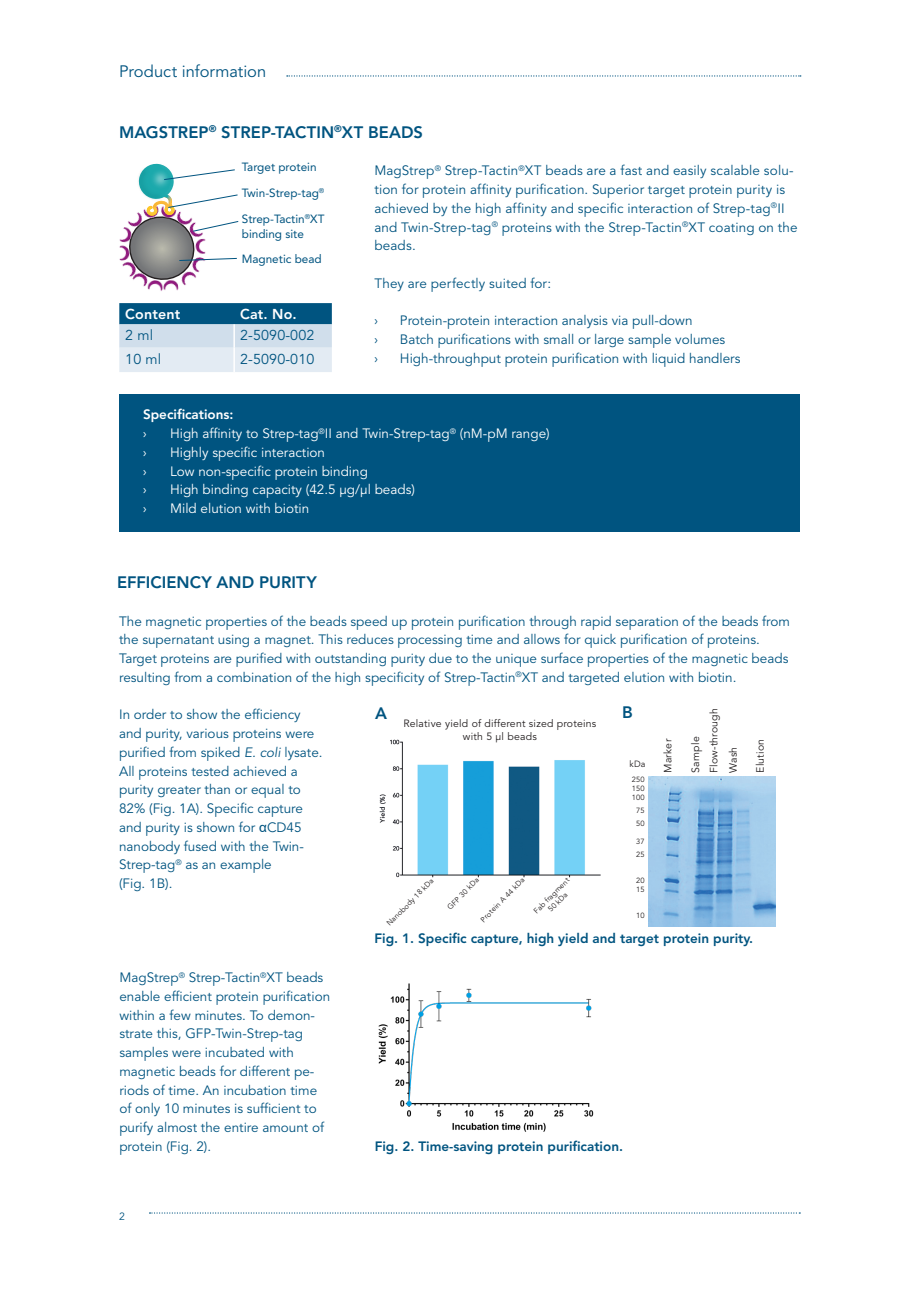
<style>
.page{position:relative;width:919px;height:1289px;background:#fff}
.page>*{position:absolute;margin:0;border:0;box-sizing:border-box;transform-origin:0 0}
.Absatz_Headline_119_12_5{font:800 16.5px "Avenir LT Std";letter-spacing:.005em;color:#005480}
.t1{font:16.5px "Avenir LT Std";color:#005480}
.Fließ{font:800 16.5px "Avenir LT Std";color:#005480}
.Tabellentext{font:14.25px "Avenir LT Std";letter-spacing:.01em;color:#005480}
.TabellenHead{font:800 14.25px "Avenir LT Std";letter-spacing:.01em;color:#fff}
.Subline{font:13.5px/18.8px "Avenir LT Std";color:#005480}
.Fließtext_9p_12_5{font:13.5px/18.8px "Avenir LT Std";letter-spacing:.01em;color:#005480}
.t2{font:13.5px "Avenir LT Std";color:#fff}
.Subhead{font:800 13.5px "Avenir LT Std";color:#005480}
.Subline-2{font:800 13.5px "Avenir LT Std";color:#fff}
.t3{font:13.5px "Myriad Pro";color:#fff}
.t4{font:13.5px "Myriad Pro";color:#005480}
.t5{font:11.85px/25.8px "Avenir LT Std";color:#005480}
.Fließ-2{font:10.5px/12.6px "Avenir LT Std";letter-spacing:.02em;color:#231f20;text-align:center}
.t6{font:10.5px "Avenir LT Std";color:#005480}
.Fließ-3{font:9px "Avenir LT Std";color:#231f20}
.Fließ-4{font:7.5px "Avenir LT Std";letter-spacing:.02em;color:#231f20}
.s1{font-style:italic}
.s2{font-family:"Arial"}
</style>
<div class="page">
<svg style="left:149px;top:1212px;width:651px;height:1px"></svg>
<svg style="left:287px;top:75px;width:513px;height:2px"></svg>
<img style="left:177px;top:283px;width:9px;height:8px">
<img style="left:161px;top:283px;width:16px;height:8px">
<img style="left:119px;top:238px;width:7px;height:3px">
<img style="left:119px;top:241px;width:42px;height:50px">
<svg style="left:126px;top:163px;width:113px;height:120px"></svg>
<svg style="left:119px;top:303px;width:213px;height:69px;background:#97b8cd"></svg>
<hr style="left:233px;top:324px;width:2px;height:24px;background:#fff">
<hr style="left:233px;top:348px;width:2px;height:24px;background:#fff">
<img style="left:379px;top:739px;width:222px;height:139px">
<img style="left:648px;top:776px;width:127px;height:150px">
<img style="left:378px;top:983px;width:216px;height:149px">
<div style="left:119px;top:394px;width:680px;height:138px;background:#005480"></div>
<p class="t1" style="left:119px;top:61px;width:149px">Product information</p>
<p class="Absatz_Headline_119_12_5" style="left:119px;top:122px;width:305px">MAGSTREP<sup>®</sup> STREP-TACTIN<sup>®</sup>XT BEADS</p>
<p class="t5" style="left:242px;top:154px;width:84px">Target protein<br>Twin-Strep-tag<sup>®</sup></p>
<p class="t5" style="left:242px;top:212px;width:84px;line-height:14.2px">Strep-Tactin<sup>®</sup>XT binding site</p>
<p class="t5" style="left:242px;top:246px;width:81px">Magnetic bead</p>
<p class="TabellenHead" style="left:125px;top:305px;width:56px">Content</p>
<p class="TabellenHead" style="left:240px;top:305px;width:58px">Cat. No.</p>
<p class="Tabellentext" style="left:125px;top:327px;width:29px">2 ml</p>
<p class="Tabellentext" style="left:240px;top:327px;width:76px">2-5090-002</p>
<p class="Tabellentext" style="left:125px;top:350px;width:37px">10 ml</p>
<p class="Tabellentext" style="left:240px;top:350px;width:76px">2-5090-010</p>
<p class="Fließtext_9p_12_5" style="left:374px;top:162px;width:425px">MagStrep<sup>®</sup> Strep-Tactin<sup>®</sup>XT beads are a fast and easily scalable solu&shy;tion for protein affinity purification. Superior target protein purity is achieved by the high affinity and specific interaction of Strep-tag<sup>®</sup>II and Twin-Strep-tag<sup>®</sup> proteins with the Strep-Tactin<sup>®</sup>XT coating on the beads.</p>
<p class="Fließtext_9p_12_5" style="left:374px;top:274px;width:178px">They are perfectly suited for:</p>
<p class="t4" style="left:374px;top:312px;width:5px">›</p>
<p class="Subline" style="left:400px;top:312px;width:294px">Protein-protein interaction analysis via pull-down</p>
<p class="t4" style="left:374px;top:331px;width:5px">›</p>
<p class="Subline" style="left:400px;top:330px;width:327px">Batch purifications with small or large sample volumes</p>
<p class="t4" style="left:374px;top:350px;width:5px">›</p>
<p class="Subline" style="left:400px;top:349px;width:342px">High-throughput protein purification with liquid handlers</p>
<p class="Subline-2" style="left:143px;top:406px;width:92px">Specifications:</p>
<p class="t3" style="left:143px;top:425px;width:5px">›</p>
<p class="t2" style="left:170px;top:425px;width:381px">High affinity to Strep-tag<sup>®</sup>II and Twin-Strep-tag<sup>®</sup> (nM-pM range)</p>
<p class="t3" style="left:143px;top:444px;width:5px">›</p>
<p class="t2" style="left:170px;top:444px;width:156px">Highly specific interaction</p>
<p class="t3" style="left:143px;top:462px;width:5px">›</p>
<p class="t2" style="left:170px;top:463px;width:199px">Low non-specific protein binding</p>
<p class="t3" style="left:143px;top:481px;width:5px">›</p>
<p class="t2" style="left:170px;top:482px;width:246px">High binding capacity (42.5 µg/µl beads)</p>
<p class="t3" style="left:143px;top:500px;width:5px">›</p>
<p class="t2" style="left:170px;top:500px;width:141px">Mild elution with biotin</p>
<p class="Absatz_Headline_119_12_5" style="left:117px;top:572px;width:201px">EFFICIENCY AND PURITY</p>
<p class="Subline" style="left:119px;top:612px;width:672px">The magnetic properties of the beads speed up protein purification through rapid separation of the beads from the supernatant using a magnet. This reduces processing time and allows for quick purification of proteins.<br>Target proteins are purified with outstanding purity due to the unique surface properties of the magnetic beads resulting from a combination of the high specificity of Strep-Tactin<sup>®</sup>XT and targeted elution with biotin.</p>
<p class="Fließ" style="left:375px;top:704px;width:13px">A</p>
<p class="Fließ" style="left:622px;top:702px;width:12px">B</p>
<p class="Fließ-2" style="left:708px;top:773px;width:66px;rotate:-90deg">Flow-through</p>
<p class="Subline" style="left:119px;top:705px;width:205px">In order to show the efficiency and purity, various proteins were purified from spiked <span class="s1">E. coli</span> lysate.<br>All proteins tested achieved a purity greater than or equal to<br>82% (Fig. 1A). Specific capture and purity is shown for <span class="s2">α</span>CD45 nanobody fused with the Twin-<br>Strep-tag<sup>®</sup> as an example</p>
<p class="Subline" style="left:119px;top:874px;width:55px">(Fig. 1B).</p>
<p class="Fließ-2" style="left:403px;top:717px;width:194px">Relative yield of different sized proteins with 5 μl beads</p>
<p class="Fließ-2" style="left:661px;top:772px;width:35px;rotate:-90deg">Marker</p>
<p class="Fließ-2" style="left:689px;top:772px;width:38px;rotate:-90deg">Sample</p>
<p class="Fließ-2" style="left:727px;top:772px;width:27px;rotate:-90deg">Wash</p>
<p class="Fließ-2" style="left:754px;top:772px;width:35px;rotate:-90deg">Elution</p>
<p class="Fließ-3" style="left:629px;top:758px;width:18px">kDa</p>
<p class="Fließ-4" style="left:631px;top:774px;width:14px">250</p>
<p class="Fließ-4" style="left:631px;top:783px;width:14px">150</p>
<p class="Fließ-4" style="left:631px;top:792px;width:14px">100</p>
<p class="Fließ-4" style="left:636px;top:806px;width:10px">75</p>
<p class="Fließ-4" style="left:636px;top:819px;width:10px">50</p>
<p class="Fließ-4" style="left:636px;top:836px;width:10px">37</p>
<p class="Fließ-4" style="left:636px;top:850px;width:10px">25</p>
<p class="Fließ-4" style="left:636px;top:876px;width:10px">20</p>
<p class="Fließ-4" style="left:636px;top:885px;width:10px">15</p>
<p class="Fließ-4" style="left:636px;top:911px;width:10px">10</p>
<p class="Fließ-4" style="left:385px;top:921px;width:65px;rotate:-46deg">Nanobody 18 kDa</p>
<p class="Fließ-4" style="left:446px;top:905px;width:43px;rotate:-46deg">GFP 30 kDa</p>
<p class="Fließ-4" style="left:479px;top:917px;width:60px;rotate:-46deg">Protein A 44 kDa</p>
<p class="Fließ-4" style="left:532px;top:909px;width:48px;rotate:-46deg">Fab fragment</p>
<p class="Fließ-4" style="left:546px;top:907px;width:26px;rotate:-46deg">50 kDa</p>
<p class="Subline" style="left:119px;top:968px;width:212px">MagStrep<sup>®</sup> Strep-Tactin<sup>®</sup>XT beads enable efficient protein purification within a few minutes. To demon&shy;strate this, GFP-Twin-Strep-tag samples were incubated with magnetic beads for different pe&shy;riods of time. An incubation time of only 10 minutes is sufficient to purify almost the entire amount of protein (Fig. 2).</p>
<p class="t6" style="left:119px;top:1210px;width:7px">2</p>
<p class="Subhead" style="left:374px;top:930px;width:380px">Fig. 1. Specific capture, high yield and target protein purity.</p>
<p class="Subhead" style="left:374px;top:1138px;width:250px">Fig. 2. Time-saving protein purification.</p>
</div>
